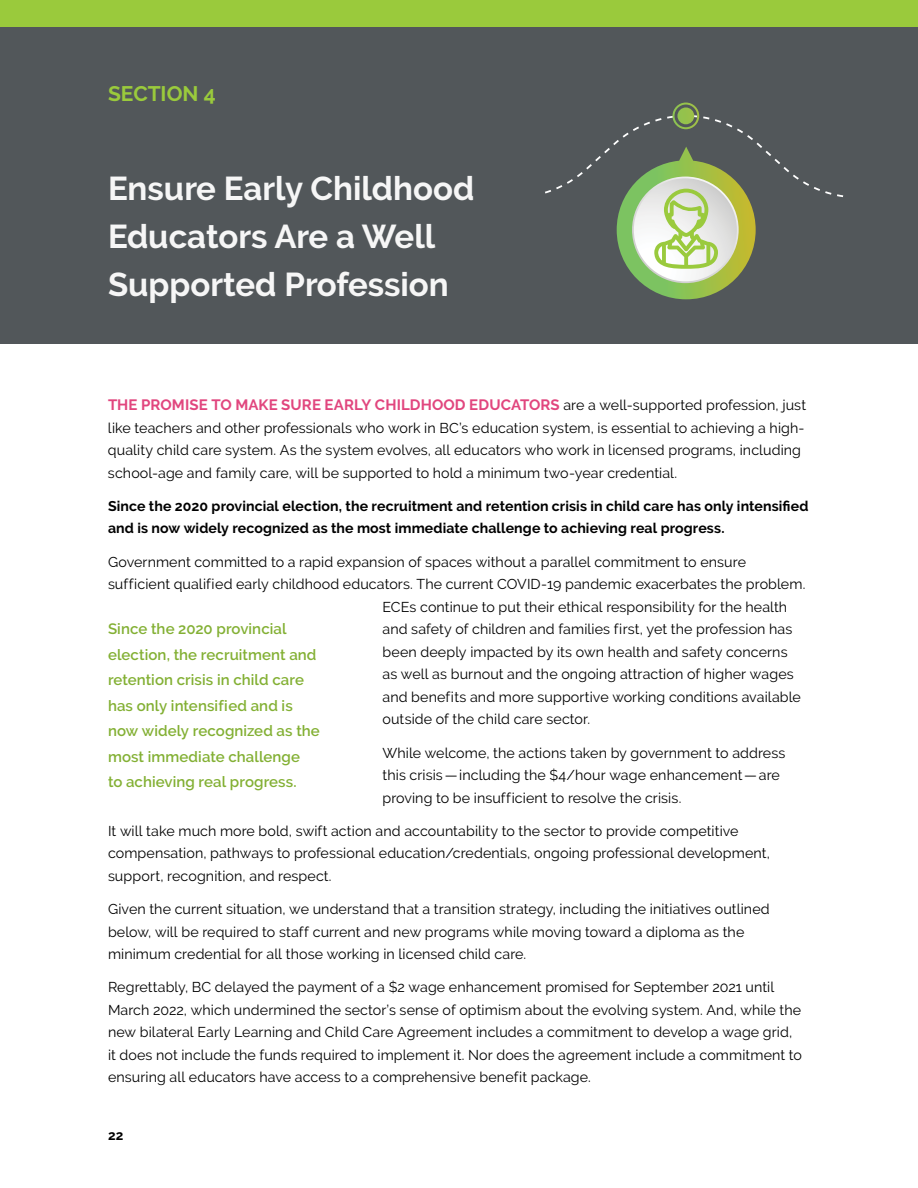
<style>
.page{position:relative;width:918px;height:1188px;background:#fff}
.page>*{position:absolute;margin:0;border:0;box-sizing:border-box;transform-origin:0 0}
.t1{font:700 33px/48px "Raleway";color:#f6f6f6}
.t2{font:700 21px "Raleway";color:#9aca3c}
.t3{font:600 15px/25.5px "Raleway";letter-spacing:.005em;color:#83b034}
.t4{font:700 15px "Raleway";letter-spacing:.005em;color:#e1467e}
.t5{font:14.25px/22.5px "Raleway";letter-spacing:.005em;color:#000}
.t6{font:700 14.1px/22.5px "Raleway";letter-spacing:.005em;color:#000}
.t7{font:700 13.5px "Raleway";color:#000}
.s1{font-weight:400;font-size:14.25px;color:#000}
</style>
<div class="page">
<div style="left:0;top:27px;width:918px;height:317px;background:#52575a"></div>
<div style="left:0;top:0;width:918px;height:27px;background:#9aca3c"></div>
<svg style="left:545px;top:103px;width:298px;height:196px"></svg>
<h2 class="t2" style="left:108px;top:81px;width:109px">SECTION 4</h2>
<h1 class="t1" style="left:108px;top:164px;width:368px">Ensure Early Childhood<br>Educators Are a Well<br>Supported Profession</h1>
<p class="t4" style="left:108px;top:396px;width:700px">THE PROMISE TO MAKE SURE EARLY CHILDHOOD EDUCATORS <span class="s1">are a well-supported profession, just</span></p>
<p class="t5" style="left:108px;top:416px;width:698px">like teachers and other professionals who work in BC’s education system, is essential to achieving a high&shy;quality child care system. As the system evolves, all educators who work in licensed programs, including school-age and family care, will be supported to hold a minimum two-year credential.</p>
<p class="t6" style="left:108px;top:495px;width:702px">Since the 2020 provincial election, the recruitment and retention crisis in child care has only intensified and is now widely recognized as the most immediate challenge to achieving real progress.</p>
<p class="t5" style="left:108px;top:550px;width:640px">Government committed to a rapid expansion of spaces without a parallel commitment to ensure</p>
<p class="t5" style="left:108px;top:573px;width:699px">sufficient qualified early childhood educators. The current COVID-19 pandemic exacerbates the problem.</p>
<p class="t5" style="left:382px;top:595px;width:406px">ECEs continue to put their ethical responsibility for the health</p>
<p class="t5" style="left:382px;top:618px;width:411px">and safety of children and families first, yet the profession has</p>
<p class="t5" style="left:382px;top:640px;width:407px">been deeply impacted by its own health and safety concerns</p>
<p class="t5" style="left:382px;top:663px;width:413px">as well as burnout and the ongoing attraction of higher wages</p>
<p class="t5" style="left:382px;top:685px;width:420px">and benefits and more supportive working conditions available</p>
<p class="t5" style="left:382px;top:708px;width:209px">outside of the child care sector.</p>
<p class="t5" style="left:382px;top:741px;width:404px">While welcome, the actions taken by government to address this crisis—including the $4/hour wage enhancement—are proving to be insufficient to resolve the crisis.</p>
<p class="t5" style="left:108px;top:820px;width:663px">It will take much more bold, swift action and accountability to the sector to provide competitive compensation, pathways to professional education/credentials, ongoing professional development, support, recognition, and respect.</p>
<p class="t5" style="left:108px;top:898px;width:663px">Given the current situation, we understand that a transition strategy, including the initiatives outlined below, will be required to staff current and new programs while moving toward a diploma as the minimum credential for all those working in licensed child care.</p>
<p class="t5" style="left:108px;top:976px;width:695px">Regrettably, BC delayed the payment of a $2 wage enhancement promised for September 2021 until March 2022, which undermined the sector’s sense of optimism about the evolving system. And, while the new bilateral Early Learning and Child Care Agreement includes a commitment to develop a wage grid, it does not include the funds required to implement it. Nor does the agreement include a commitment to ensuring all educators have access to a comprehensive benefit package.</p>
<p class="t3" style="left:108px;top:616px;width:213px">Since the 2020 provincial election, the recruitment and retention crisis in child care has only intensified and is now widely recognized as the most immediate challenge<br>to achieving real progress.</p>
<p class="t7" style="left:108px;top:1128px;width:17px">22</p>
</div>
